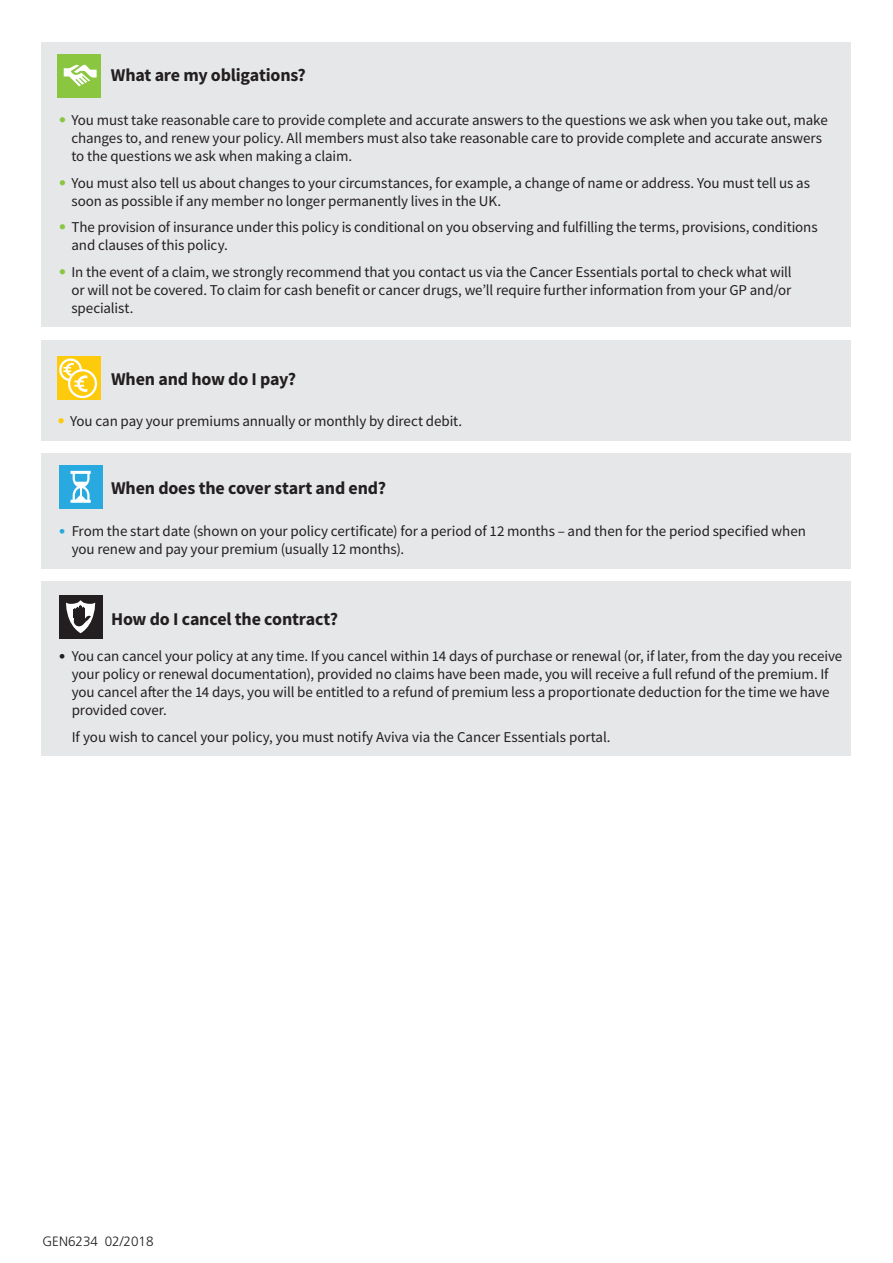
<style>
.page{position:relative;width:893px;height:1263px;background:#fff}
.page>*{position:absolute;margin:0;border:0;box-sizing:border-box;transform-origin:0 0}
.t1{font:700 18px "Source Sans Pro";letter-spacing:-.01em;color:#231f20}
.t2{font:15px/18px "Source Sans Pro";letter-spacing:-.005em;color:#231f20}
.t3{font:300 13.5px "Frutiger LT Std";color:#231f20}
.s1{font-family:"Frutiger LT Std";font-weight:300;color:#8bc640}
.s2{font-family:"Frutiger LT Std";font-weight:300;color:#fdcb0b}
.s3{font-family:"Frutiger LT Std";font-weight:300;font-size:13.5px;color:#28a9e0}
.s4{font-family:"Frutiger LT Std";font-weight:300;font-size:13.5px}
</style>
<div class="page">
<div style="left:42px;top:43px;width:809px;height:284px;background:#e6e7e9"></div>
<div style="left:57px;top:54px;width:44px;height:43px;background:#8bc640"></div>
<svg style="left:64px;top:64px;width:33px;height:23px"></svg>
<div style="left:42px;top:340px;width:809px;height:101px;background:#e6e7e9"></div>
<div style="left:57px;top:357px;width:44px;height:43px;background:#fdcb0b"></div>
<svg style="left:60px;top:360px;width:21px;height:20px"></svg>
<div style="left:59px;top:358px;width:23px;height:23px;border:2px solid #fff;border-radius:50%"></div>
<svg style="left:69px;top:370px;width:27px;height:27px"></svg>
<div style="left:68px;top:369px;width:29px;height:29px;border:2px solid #fff;border-radius:50%"></div>
<svg style="left:63px;top:363px;width:24px;height:29px"></svg>
<div style="left:41px;top:454px;width:809px;height:115px;background:#e6e7e9"></div>
<div style="left:59px;top:465px;width:43px;height:43px;background:#28a9e0"></div>
<hr style="left:70px;top:471px;width:21px;height:3px;background:#fff">
<hr style="left:70px;top:500px;width:21px;height:3px;background:#fff">
<svg style="left:71px;top:470px;width:20px;height:33px"></svg>
<div style="left:41px;top:582px;width:810px;height:174px;background:#e6e7e9"></div>
<div style="left:59px;top:595px;width:43px;height:43px;background:#231f20"></div>
<svg style="left:66px;top:600px;width:30px;height:33px"></svg>
<p class="t1" style="left:111px;top:63px;width:197px">What are my obligations?</p>
<p class="t2" style="left:71px;top:111px;width:758px;text-indent:-13px"><span class="s1">•</span> You must take reasonable care to provide complete and accurate answers to the questions we ask when you take out, make changes to, and renew your policy. All members must also take reasonable care to provide complete and accurate answers to the questions we ask when making a claim.</p>
<p class="t2" style="left:71px;top:174px;width:740px;text-indent:-13px"><span class="s1">•</span> You must also tell us about changes to your circumstances, for example, a change of name or address. You must tell us as soon as possible if any member no longer permanently lives in the UK.</p>
<p class="t2" style="left:71px;top:218px;width:748px;text-indent:-13px"><span class="s1">•</span> The provision of insurance under this policy is conditional on you observing and fulfilling the terms, provisions, conditions and clauses of this policy.</p>
<p class="t2" style="left:71px;top:263px;width:722px;text-align:justify;text-indent:-13px"><span class="s1">•</span> In the event of a claim, we strongly recommend that you contact us via the Cancer Essentials portal to check what will or will not be covered. To claim for cash benefit or cancer drugs, we’ll require further information from your GP and/or specialist.</p>
<p class="t1" style="left:111px;top:367px;width:186px">When and how do I pay?</p>
<p class="t2" style="left:57px;top:412px;width:406px"><span class="s2">•</span> You can pay your premiums annually or monthly by direct debit.</p>
<p class="t1" style="left:111px;top:476px;width:277px">When does the cover start and end?</p>
<p class="t2" style="left:72px;top:522px;width:736px;text-indent:-13px"><span class="s3">•</span> From the start date (shown on your policy certificate) for a period of 12 months – and then for the period specified when you renew and pay your premium (usually 12 months).</p>
<p class="t1" style="left:111px;top:607px;width:228px">How do I cancel the contract?</p>
<p class="t2" style="left:72px;top:647px;width:772px;text-indent:-13px"><span class="s4">•</span> You can cancel your policy at any time. If you cancel within 14 days of purchase or renewal (or, if later, from the day you receive your policy or renewal documentation), provided no claims have been made, you will receive a full refund of the premium. If you cancel after the 14 days, you will be entitled to a refund of premium less a proportionate deduction for the time we have provided cover.</p>
<p class="t2" style="left:72px;top:727px;width:540px">If you wish to cancel your policy, you must notify Aviva via the Cancer Essentials portal.</p>
<p class="t3" style="left:43px;top:1234px;width:113px">GEN6234 02/2018</p>
</div>
